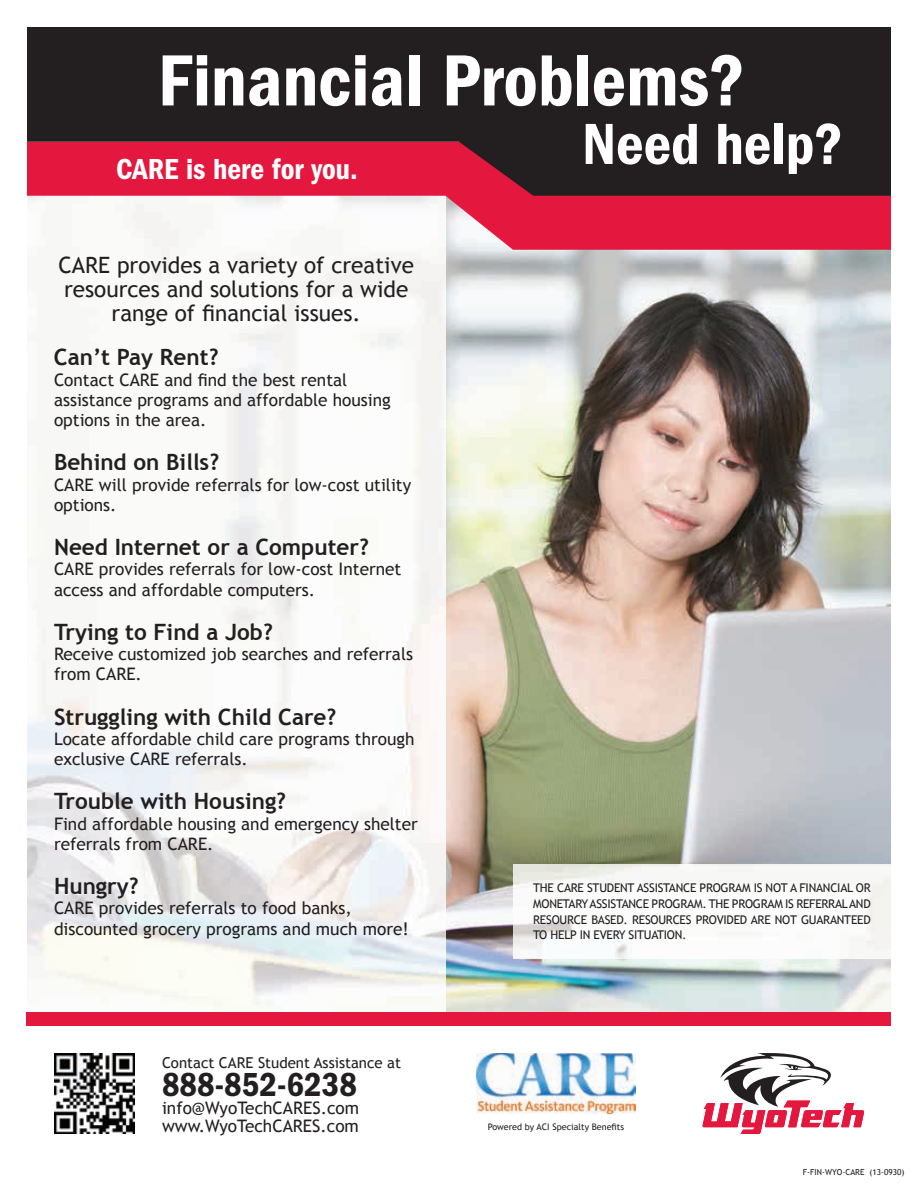
<style>
.page{position:relative;width:918px;height:1188px;background:#fff}
.page>*{position:absolute;margin:0;border:0;box-sizing:border-box;transform-origin:0 0}
.t1{font:75px "ITC Franklin Gothic Std Dm Cd";color:#fff}
.t2{font:60px "ITC Franklin Gothic Std Dm Cd";color:#fff}
.t3{font:34.5px "ITC Franklin Gothic Std Dm Cd";color:#231f20}
.t4{font:30px "ITC Franklin Gothic Std Dm Cd";color:#fff}
.t5{font:700 22.5px "Trebuchet MS";color:#231f20}
.t6{font:22.5px/24px "Trebuchet MS";color:#231f20;text-align:center}
.t7{font:17.25px/20.2px "Trebuchet MS";color:#231f20}
.t8{font:15px "Trebuchet MS";color:#231f20}
.t9{font:12px/15.8px "Trebuchet MS";letter-spacing:-.02em;color:#231f20;text-align:justify}
.t10{font:9px "Trebuchet MS";color:#231f20}
.t11{font:8.25px "Trebuchet MS";color:#231f20}
</style>
<div class="page">
<img style="left:446px;top:250px;width:445px;height:762px">
<img style="left:27px;top:250px;width:419px;height:762px">
<svg style="left:27px;top:196px;width:864px;height:54px"></svg>
<svg style="left:27px;top:27px;width:864px;height:169px;fill:#231f20"></svg>
<img style="left:513px;top:864px;width:378px;height:94px">
<div style="left:27px;top:1012px;width:864px;height:14px;background:#e4183e"></div>
<img style="left:54px;top:1053px;width:81px;height:81px">
<img style="left:477px;top:1053px;width:158px;height:61px">
<svg style="left:703px;top:1053px;width:161px;height:81px"></svg>
<h1 class="t1" style="left:158px;top:38px;width:589px">Financial Problems?</h1>
<h2 class="t2" style="left:582px;top:110px;width:262px">Need help?</h2>
<h3 class="t4" style="left:116px;top:152px;width:243px">CARE is here for you.</h3>
<h3 class="t6" style="left:58px;top:253px;width:357px">CARE provides a variety of creative resources and solutions for a wide range of financial issues.</h3>
<h3 class="t5" style="left:54px;top:343px;width:166px">Can’t Pay Rent?</h3>
<p class="t7" style="left:54px;top:370px;width:338px">Contact CARE and find the best rental assistance programs and affordable housing options in the area.</p>
<h3 class="t5" style="left:54px;top:448px;width:167px">Behind on Bills?</h3>
<p class="t7" style="left:54px;top:475px;width:359px">CARE will provide referrals for low-cost utility options.</p>
<h3 class="t5" style="left:54px;top:533px;width:317px">Need Internet or a Computer?</h3>
<p class="t7" style="left:54px;top:559px;width:349px">CARE provides referrals for low-cost Internet access and affordable computers.</p>
<h3 class="t5" style="left:54px;top:618px;width:220px">Trying to Find a Job?</h3>
<p class="t7" style="left:54px;top:644px;width:361px">Receive customized job searches and referrals from CARE.</p>
<h3 class="t5" style="left:54px;top:703px;width:284px">Struggling with Child Care?</h3>
<p class="t7" style="left:54px;top:729px;width:362px">Locate affordable child care programs through exclusive CARE referrals.</p>
<h3 class="t5" style="left:54px;top:787px;width:234px">Trouble with Housing?</h3>
<p class="t7" style="left:54px;top:814px;width:365px">Find affordable housing and emergency shelter referrals from CARE.</p>
<h3 class="t5" style="left:54px;top:872px;width:86px">Hungry?</h3>
<p class="t7" style="left:54px;top:898px;width:356px">CARE provides referrals to food banks, discounted grocery programs and much more!</p>
<p class="t8" style="left:162px;top:1053px;width:241px">Contact CARE Student Assistance at</p>
<h3 class="t3" style="left:162px;top:1065px;width:197px">888-852-6238</h3>
<p class="t7" style="left:162px;top:1099px;width:199px;line-height:18px">info@WyoTechCARES.com www.WyoTechCARES.com</p>
<p class="t9" style="left:533px;top:880px;width:339px">THE CARE STUDENT ASSISTANCE PROGRAM IS NOT A FINANCIAL OR MONETARY ASSISTANCE PROGRAM. THE PROGRAM IS REFERRAL AND RESOURCE BASED. RESOURCES PROVIDED ARE NOT GUARANTEED TO HELP IN EVERY SITUATION.</p>
<p class="t10" style="left:488px;top:1121px;width:138px">Powered by ACI Specialty Benefits</p>
<p class="t11" style="left:803px;top:1167px;width:103px">F-FIN-WYO-CARE (13-0930)</p>
</div>
